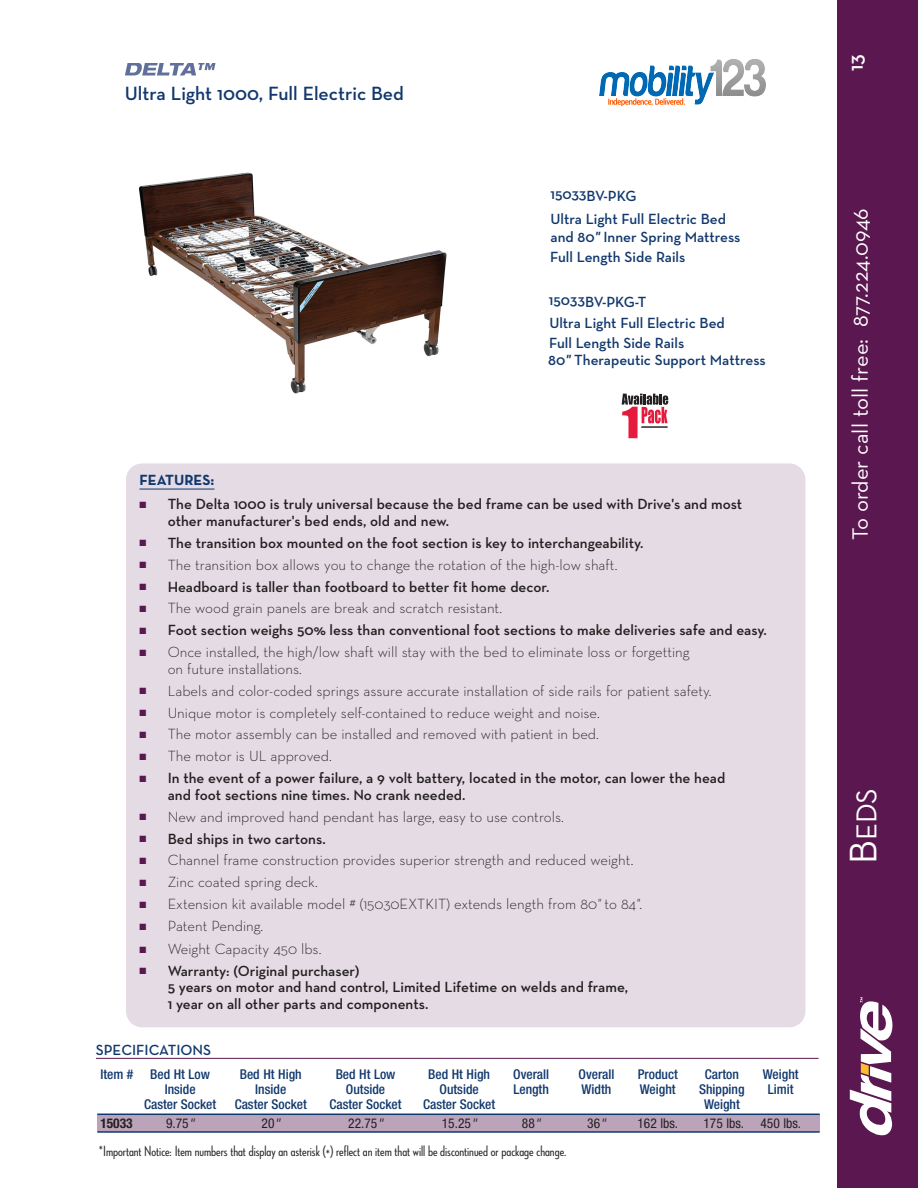
<style>
.page{position:relative;width:918px;height:1188px;background:#fff}
.page>*{position:absolute;margin:0;border:0;box-sizing:border-box;transform-origin:0 0}
.t1{font:29.25px "Neutra Text";color:#fff}
.t2{font:22.5px "Neutra Text";color:#fff}
.t3{font:600 21px "Neutra Text";color:#fff}
.t4{font:600 19.5px "Neutra Text";color:#11386d}
.t5{font:300 15px/16.5px "Neutra Text";color:#231f20}
.t6{font:600 15px/16.5px "Neutra Text";color:#231f20}
.t7{font:600 15px/23.2px "Neutra Text";color:#11386d}
.t8{font:15px "Neutraface Condensed Medium Alt";color:#231f20}
.t9{font:700 15px "Neutra Text";color:#11386d}
.t10{font:500 condensed 13.5px "Helvetica Neue";color:#11386d}
.t11{font:condensed 13.5px "Helvetica Neue";color:#231f20}
.t12{font:700 condensed 13.5px "Helvetica Neue";color:#231f20}
.s1{font-style:italic}
.s2{color:#5a1750}
.s3{font-size:39px}
</style>
<div class="page">
<div style="left:837px;top:0;width:81px;height:1188px;background:#5a1750"></div>
<svg style="left:850px;top:997px;width:43px;height:138px"></svg>
<div style="left:126px;top:463px;width:679px;height:564px;background:#e4dbe4"></div>
<hr style="left:139px;top:489px;width:76px;height:1px;background:#11386d">
<svg style="left:125px;top:63px;width:91px;height:12px"></svg>
<div style="left:98px;top:1115px;width:722px;height:17px;background:#bba4ba"></div>
<hr style="left:97px;top:1114px;width:723px;height:1px;background:#11386d">
<hr style="left:97px;top:1131px;width:723px;height:2px;background:#11386d">
<hr style="left:96px;top:1058px;width:723px;height:1px;background:#5a1750">
<svg style="left:621px;top:393px;width:48px;height:46px"></svg>
<hr style="left:641px;top:426px;width:27px;height:2px;background:#231f20">
<img style="left:138px;top:172px;width:309px;height:222px">
<img style="left:600px;top:59px;width:166px;height:47px">
<h3 class="t4" style="left:125px;top:82px;width:281px">Ultra Light 1000, Full Electric Bed</h3>
<p class="t7" style="left:550px;top:184px;width:177px">15033BV-PKG<br>Ultra Light Full Electric Bed</p>
<p class="t7" style="left:550px;top:246px;width:137px">Full Length Side Rails</p>
<p class="t7" style="left:550px;top:225px;width:192px">and 80<span class="s1">"</span> Inner Spring Mattress</p>
<p class="t7" style="left:549px;top:291px;width:177px;line-height:21.8px">15033BV-PKG-T<br>Ultra Light Full Electric Bed</p>
<p class="t7" style="left:548px;top:334px;width:219px;line-height:17.2px">Full Length Side Rails<br>80<span class="s1">"</span> Therapeutic Support Mattress</p>
<p class="t9" style="left:139px;top:471px;width:77px">FEATURES:</p>
<p class="t6" style="left:168px;top:496px;width:576px;text-indent:-28px"><span class="s2">■</span> The Delta 1000 is truly universal because the bed frame can be used with Drive's and most other manufacturer's bed ends, old and new.</p>
<p class="t6" style="left:139px;top:534px;width:505px"><span class="s2">■</span> The transition box mounted on the foot section is key to interchangeability.</p>
<p class="t5" style="left:139px;top:556px;width:480px"><span class="s2">■</span> The transition box allows you to change the rotation of the high-low shaft.</p>
<p class="t6" style="left:139px;top:578px;width:411px"><span class="s2">■</span> Headboard is taller than footboard to better fit home decor.</p>
<p class="t5" style="left:139px;top:600px;width:364px"><span class="s2">■</span> The wood grain panels are break and scratch resistant.</p>
<p class="t6" style="left:139px;top:622px;width:629px"><span class="s2">■</span> Foot section weighs 50% less than conventional foot sections to make deliveries safe and easy.</p>
<p class="t5" style="left:168px;top:644px;width:524px;text-indent:-28px"><span class="s2">■</span> Once installed, the high/low shaft will stay with the bed to eliminate loss or forgetting on future installations.</p>
<p class="t5" style="left:139px;top:682px;width:574px"><span class="s2">■</span> Labels and color-coded springs assure accurate installation of side rails for patient safety.</p>
<p class="t5" style="left:139px;top:704px;width:462px"><span class="s2">■</span> Unique motor is completely self-contained to reduce weight and noise.</p>
<p class="t5" style="left:139px;top:726px;width:461px"><span class="s2">■</span> The motor assembly can be installed and removed with patient in bed.</p>
<p class="t5" style="left:139px;top:748px;width:194px"><span class="s2">■</span> The motor is UL approved.</p>
<p class="t6" style="left:168px;top:770px;width:559px;text-indent:-28px"><span class="s2">■</span> In the event of a power failure, a 9 volt battery, located in the motor, can lower the head and foot sections nine times. No crank needed.</p>
<p class="t5" style="left:139px;top:808px;width:426px"><span class="s2">■</span> New and improved hand pendant has large, easy to use controls.</p>
<p class="t6" style="left:139px;top:830px;width:188px"><span class="s2">■</span> Bed ships in two cartons.</p>
<p class="t5" style="left:139px;top:852px;width:495px"><span class="s2">■</span> Channel frame construction provides superior strength and reduced weight.</p>
<p class="t5" style="left:139px;top:874px;width:180px"><span class="s2">■</span> Zinc coated spring deck.</p>
<p class="t5" style="left:139px;top:896px;width:504px"><span class="s2">■</span> Extension kit available model # (15030EXTKIT) extends length from 80<span class="s1">"</span> to 84<span class="s1">"</span>.</p>
<p class="t5" style="left:139px;top:918px;width:125px"><span class="s2">■</span> Patent Pending.</p>
<p class="t5" style="left:139px;top:941px;width:183px"><span class="s2">■</span> Weight Capacity 450 lbs.</p>
<p class="t6" style="left:168px;top:963px;width:462px;text-indent:-28px"><span class="s2">■</span> Warranty: (Original purchaser)<br>5 years on motor and hand control, Limited Lifetime on welds and frame,<br>1 year on all other parts and components.</p>
<p class="t7" style="left:96px;top:1038px;width:117px">SPECIFICATIONS</p>
<p class="t10" style="left:100px;top:1069px;width:35px">Item #</p>
<p class="t10" style="left:150px;top:1069px;width:61px">Bed Ht Low</p>
<p class="t10" style="left:240px;top:1069px;width:63px">Bed Ht High</p>
<p class="t10" style="left:336px;top:1069px;width:61px">Bed Ht Low</p>
<p class="t10" style="left:428px;top:1069px;width:63px">Bed Ht High</p>
<p class="t10" style="left:513px;top:1069px;width:37px">Overall</p>
<p class="t10" style="left:579px;top:1069px;width:37px">Overall</p>
<p class="t10" style="left:638px;top:1069px;width:41px">Product</p>
<p class="t10" style="left:705px;top:1069px;width:35px">Carton</p>
<p class="t10" style="left:763px;top:1069px;width:37px">Weight</p>
<p class="t10" style="left:165px;top:1084px;width:32px">Inside</p>
<p class="t10" style="left:255px;top:1084px;width:32px">Inside</p>
<p class="t10" style="left:346px;top:1084px;width:41px">Outside</p>
<p class="t10" style="left:440px;top:1084px;width:41px">Outside</p>
<p class="t10" style="left:513px;top:1084px;width:37px">Length</p>
<p class="t10" style="left:582px;top:1084px;width:31px">Width</p>
<p class="t10" style="left:640px;top:1084px;width:37px">Weight</p>
<p class="t10" style="left:699px;top:1084px;width:47px">Shipping</p>
<p class="t10" style="left:768px;top:1084px;width:27px">Limit</p>
<p class="t10" style="left:144px;top:1099px;width:74px">Caster Socket</p>
<p class="t10" style="left:235px;top:1099px;width:74px">Caster Socket</p>
<p class="t10" style="left:329px;top:1099px;width:74px">Caster Socket</p>
<p class="t10" style="left:423px;top:1099px;width:74px">Caster Socket</p>
<p class="t10" style="left:704px;top:1099px;width:37px">Weight</p>
<p class="t12" style="left:100px;top:1118px;width:34px">15033</p>
<p class="t11" style="left:166px;top:1118px;width:30px">9.75<span class="s1">"</span></p>
<p class="t11" style="left:262px;top:1118px;width:20px">20<span class="s1">"</span></p>
<p class="t11" style="left:348px;top:1118px;width:36px">22.75<span class="s1">"</span></p>
<p class="t11" style="left:442px;top:1118px;width:36px">15.25<span class="s1">"</span></p>
<p class="t11" style="left:522px;top:1118px;width:20px">88<span class="s1">"</span></p>
<p class="t11" style="left:587px;top:1118px;width:20px">36<span class="s1">"</span></p>
<p class="t11" style="left:637px;top:1118px;width:42px">162 lbs.</p>
<p class="t11" style="left:703px;top:1118px;width:99px">175 lbs. 450 lbs.</p>
<p class="t8" style="left:99px;top:1143px;width:469px">*Important Notice: Item numbers that display an asterisk (*) reflect an item that will be discontinued or package change.</p>
<h3 class="t3" style="left:843px;top:71px;width:19px;rotate:-90deg">13</h3>
<h2 class="t2" style="left:847px;top:540px;width:333px;rotate:-90deg">To order call toll free: 877.224.0946</h2>
<h1 class="t1" style="left:849px;top:864px;width:77px;rotate:-90deg"><span class="s3">B</span>EDS</h1>
</div>
